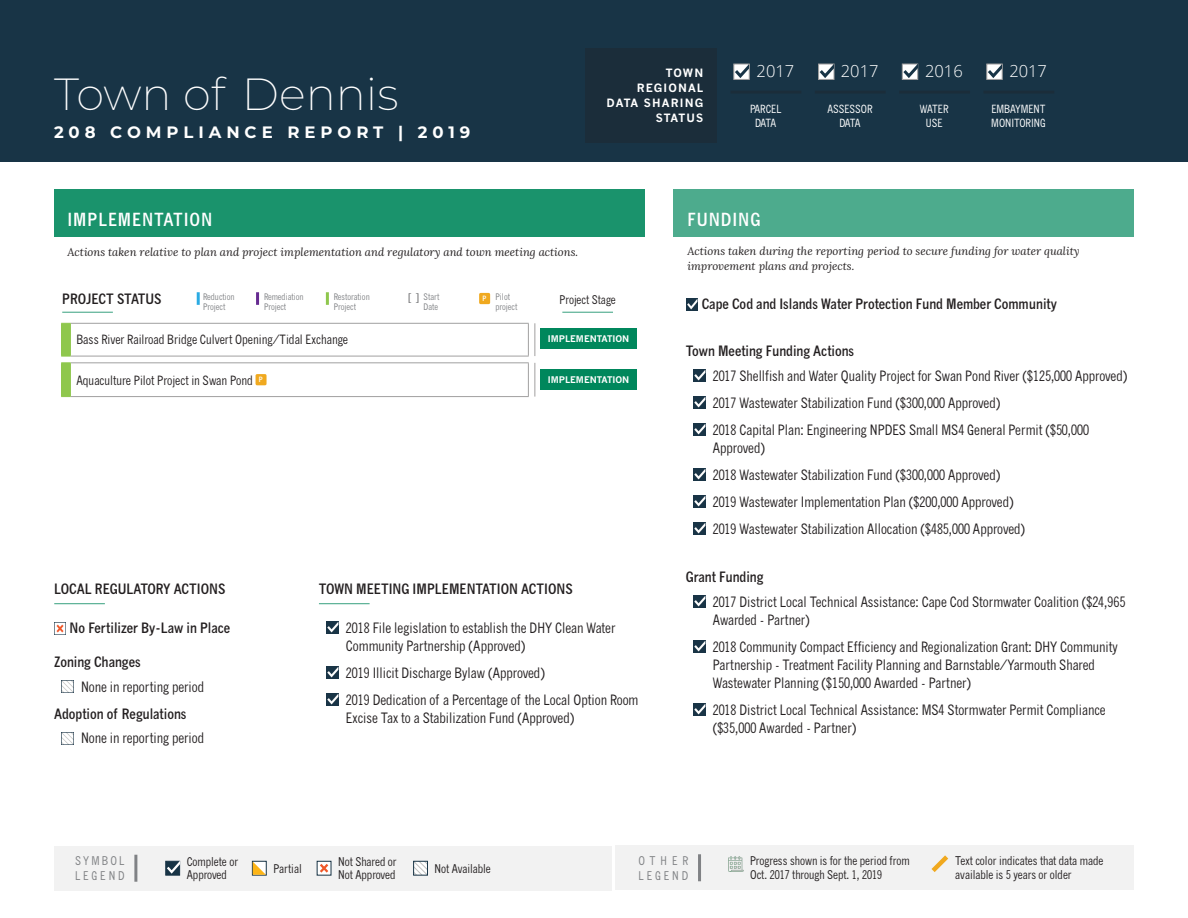
<style>
.page{position:relative;width:1188px;height:918px;background:#fff}
.page>*{position:absolute;margin:0;border:0;box-sizing:border-box;transform-origin:0 0}
.Title__Town_Name{font:200 45px "Montserrat";color:#fff}
.t1{font:700 condensed 18px "News Gothic MT Std";letter-spacing:.05em;color:#fff}
.t2{font:700 16.5px "Montserrat";letter-spacing:.3em;color:#fff}
.Data__Year{font:300 16.5px "Open Sans";color:#fff}
.t3{font:condensed 14.25px/18px "News Gothic MT Std";color:#231f20}
.Section_Body_List_H1{font:700 condensed 14.25px "News Gothic MT Std";color:#231f20}
.Section_Text_H1{font:700 condensed 14.25px "News Gothic MT Std";color:#231f20}
.Section_Text_H1_far{font:700 condensed 14.25px "News Gothic MT Std";color:#231f20}
.Imp_Project_title{font:condensed 12.75px "News Gothic MT Std";color:#231f20}
.Top_Row_Header_2{font:condensed 12px/13.5px "News Gothic MT Std";color:#231f20}
.t4{font:condensed 12px/15px "News Gothic MT Std";letter-spacing:.21em;color:#808285}
.t5{font:condensed 12px/15px "News Gothic MT Std";letter-spacing:.24em;color:#808285}
.t6{font:italic 11.25px/15px "Lora";color:#231f20}
.t7{font:condensed 11.25px/13.5px "News Gothic MT Std";color:#fff;text-align:center}
.t8{font:700 11.25px/15px "News Gothic MT Std";letter-spacing:.1em;color:#fff;text-align:right}
.t9{font:condensed 11.25px/13.5px "News Gothic MT Std";letter-spacing:-.025em;color:#fff;text-align:center}
.t10{font:condensed 10.5px "News Gothic MT Std";color:#57585a}
.t11{font:condensed 9px/10.1px "News Gothic MT Std";color:#808285}
.Imp_Project_Stage{font:700 9px "News Gothic MT Std";color:#fff}
.t12{font:700 condensed 7.2px "News Gothic MT Std";color:#fff}
</style>
<div class="page">
<div style="left:54px;top:846px;width:557px;height:44px;background:#f2f2f2"></div>
<div style="left:616px;top:846px;width:518px;height:44px;background:#f2f2f2"></div>
<svg style="left:252px;top:861px;width:15px;height:15px"></svg>
<svg style="left:165px;top:861px;width:15px;height:15px"></svg>
<svg style="left:316px;top:861px;width:16px;height:15px"></svg>
<svg style="left:413px;top:861px;width:15px;height:15px"></svg>
<hr style="left:134px;top:855px;width:3px;height:27px;background:#808285">
<hr style="left:698px;top:854px;width:3px;height:27px;background:#808285">
<img style="left:728px;top:856px;width:16px;height:16px">
<svg style="left:931px;top:855px;width:18px;height:17px"></svg>
<div style="left:0;top:0;width:1188px;height:162px;background:#183446"></div>
<svg style="left:694px;top:370px;width:12px;height:12px"></svg>
<svg style="left:694px;top:397px;width:12px;height:12px"></svg>
<svg style="left:694px;top:424px;width:12px;height:12px"></svg>
<svg style="left:694px;top:469px;width:12px;height:12px"></svg>
<svg style="left:694px;top:496px;width:12px;height:12px"></svg>
<svg style="left:694px;top:523px;width:12px;height:12px"></svg>
<svg style="left:694px;top:596px;width:12px;height:12px"></svg>
<svg style="left:694px;top:641px;width:12px;height:12px"></svg>
<svg style="left:694px;top:704px;width:12px;height:12px"></svg>
<svg style="left:327px;top:622px;width:12px;height:12px"></svg>
<svg style="left:327px;top:667px;width:12px;height:12px"></svg>
<svg style="left:327px;top:694px;width:12px;height:12px"></svg>
<div style="left:585px;top:48px;width:132px;height:94px;background:#1b2d3a"></div>
<hr style="left:730px;top:91px;width:71px;height:3px;background:#231f20">
<hr style="left:815px;top:91px;width:71px;height:3px;background:#231f20">
<hr style="left:899px;top:91px;width:71px;height:3px;background:#231f20">
<hr style="left:983px;top:91px;width:71px;height:3px;background:#231f20">
<svg style="left:901px;top:63px;width:18px;height:17px"></svg>
<svg style="left:818px;top:63px;width:17px;height:17px"></svg>
<svg style="left:733px;top:63px;width:17px;height:17px"></svg>
<hr style="left:54px;top:603px;width:51px;height:1px;background:#4dab8d">
<hr style="left:319px;top:603px;width:51px;height:1px;background:#4dab8d">
<div style="left:54px;top:189px;width:591px;height:48px;background:#1a936c"></div>
<div style="left:674px;top:189px;width:460px;height:48px;background:#4dab8d"></div>
<svg style="left:686px;top:299px;width:12px;height:11px"></svg>
<svg style="left:62px;top:681px;width:12px;height:11px"></svg>
<svg style="left:62px;top:732px;width:12px;height:12px"></svg>
<svg style="left:54px;top:622px;width:12px;height:12px"></svg>
<svg style="left:986px;top:63px;width:17px;height:17px"></svg>
<svg style="left:61px;top:322px;width:480px;height:75px"></svg>
<hr style="left:71px;top:356px;width:458px;height:1px;background:#a1a0a0">
<hr style="left:62px;top:312px;width:51px;height:1px;background:#4dab8d">
<hr style="left:562px;top:312px;width:51px;height:1px;background:#4dab8d">
<div style="left:256px;top:374px;width:11px;height:11px;background:#f0a91f;border-radius:2px"></div>
<div style="left:479px;top:293px;width:11px;height:11px;background:#f0a91f;border-radius:2px"></div>
<svg style="left:326px;top:292px;width:3px;height:13px"></svg>
<svg style="left:256px;top:292px;width:3px;height:13px"></svg>
<svg style="left:197px;top:292px;width:3px;height:13px"></svg>
<div style="left:541px;top:328px;width:96px;height:21px;background:#00875c"></div>
<div style="left:541px;top:369px;width:96px;height:21px;background:#00875c"></div>
<p class="Title__Town_Name" style="left:54px;top:64px;width:346px">Town of Dennis</p>
<p class="t2" style="left:54px;top:120px;width:418px">208 COMPLIANCE REPORT | 2019</p>
<p class="t1" style="left:68px;top:208px;width:146px">IMPLEMENTATION</p>
<p class="t6" style="left:68px;top:245px;width:512px">Actions taken relative to plan and project implementation and regulatory and town meeting actions.</p>
<p class="t8" style="left:606px;top:65px;width:98px">TOWN<br>REGIONAL<br>DATA SHARING<br>STATUS</p>
<p class="Data__Year" style="left:757px;top:60px;width:39px">2017</p>
<p class="Data__Year" style="left:841px;top:60px;width:39px">2017</p>
<p class="Data__Year" style="left:925px;top:60px;width:39px">2016</p>
<p class="Data__Year" style="left:1009px;top:60px;width:39px">2017</p>
<p class="t9" style="left:750px;top:102px;width:33px">PARCEL<br>DATA</p>
<p class="t7" style="left:827px;top:102px;width:47px">ASSESSOR<br>DATA</p>
<p class="t7" style="left:920px;top:102px;width:30px">WATER<br>USE</p>
<p class="t7" style="left:991px;top:102px;width:56px;text-align:left">EMBAYMENT<br>MONITORING</p>
<p class="t1" style="left:687px;top:208px;width:75px">FUNDING</p>
<p class="t6" style="left:687px;top:243px;width:394px">Actions taken during the reporting period to secure funding for water quality improvement plans and projects.</p>
<p class="t11" style="left:203px;top:291px;width:33px">Reduction<br>Project</p>
<p class="t11" style="left:496px;top:291px;width:23px">Pilot project</p>
<p class="t11" style="left:264px;top:291px;width:41px">Remediation<br>Project</p>
<p class="t11" style="left:424px;top:291px;width:18px">Start<br>Date</p>
<p class="t11" style="left:334px;top:291px;width:37px">Restoration</p>
<p class="t10" style="left:408px;top:291px;width:13px">[ ]</p>
<p class="t12" style="left:482px;top:294px;width:5px">P</p>
<p class="t11" style="left:334px;top:302px;width:24px">Project</p>
<p class="Section_Text_H1" style="left:62px;top:290px;width:101px">PROJECT STATUS</p>
<p class="Top_Row_Header_2" style="left:560px;top:293px;width:58px">Project Stage</p>
<p class="Imp_Project_title" style="left:76px;top:332px;width:273px">Bass River Railroad Bridge Culvert Opening/Tidal Exchange</p>
<p class="Imp_Project_title" style="left:76px;top:373px;width:178px">Aquaculture Pilot Project in Swan Pond</p>
<p class="t12" style="left:259px;top:375px;width:5px">P</p>
<p class="Imp_Project_Stage" style="left:548px;top:333px;width:83px">IMPLEMENTATION</p>
<p class="Imp_Project_Stage" style="left:548px;top:374px;width:83px">IMPLEMENTATION</p>
<p class="Section_Body_List_H1" style="left:54px;top:580px;width:173px">LOCAL REGULATORY ACTIONS</p>
<p class="Section_Body_List_H1" style="left:319px;top:580px;width:255px">TOWN MEETING IMPLEMENTATION ACTIONS</p>
<p class="Section_Body_List_H1" style="left:70px;top:619px;width:162px">No Fertilizer By-Law in Place</p>
<p class="Section_Text_H1_far" style="left:54px;top:653px;width:88px">Zoning Changes</p>
<p class="t3" style="left:68px;top:678px;width:138px">• None in reporting period</p>
<p class="Section_Text_H1_far" style="left:54px;top:705px;width:134px">Adoption of Regulations</p>
<p class="t3" style="left:68px;top:729px;width:138px">• None in reporting period</p>
<p class="t3" style="left:346px;top:619px;width:271px;text-indent:-14px">• 2018 File legislation to establish the DHY Clean Water<br>Community Partnership (Approved)</p>
<p class="t3" style="left:332px;top:664px;width:214px">• 2019 Illicit Discharge Bylaw (Approved)</p>
<p class="t3" style="left:346px;top:691px;width:294px;text-indent:-14px">• 2019 Dedication of a Percentage of the Local Option Room<br>Excise Tax to a Stabilization Fund (Approved)</p>
<p class="Section_Body_List_H1" style="left:702px;top:295px;width:357px">Cape Cod and Islands Water Protection Fund Member Community</p>
<p class="Section_Text_H1" style="left:686px;top:342px;width:170px">Town Meeting Funding Actions</p>
<p class="t3" style="left:699px;top:367px;width:430px">• 2017 Shellfish and Water Quality Project for Swan Pond River ($125,000 Approved)</p>
<p class="t3" style="left:699px;top:394px;width:303px">• 2017 Wastewater Stabilization Fund ($300,000 Approved)</p>
<p class="t3" style="left:713px;top:421px;width:378px;text-indent:-14px">• 2018 Capital Plan: Engineering NPDES Small MS4 General Permit ($50,000<br>Approved)</p>
<p class="t3" style="left:699px;top:466px;width:303px">• 2018 Wastewater Stabilization Fund ($300,000 Approved)</p>
<p class="t3" style="left:699px;top:493px;width:316px">• 2019 Wastewater Implementation Plan ($200,000 Approved)</p>
<p class="t3" style="left:699px;top:520px;width:327px">• 2019 Wastewater Stabilization Allocation ($485,000 Approved)</p>
<p class="Section_Text_H1" style="left:686px;top:568px;width:79px">Grant Funding</p>
<p class="t3" style="left:713px;top:593px;width:414px;text-indent:-14px">• 2017 District Local Technical Assistance: Cape Cod Stormwater Coalition ($24,965<br>Awarded - Partner)</p>
<p class="t3" style="left:713px;top:638px;width:407px;text-indent:-14px">• 2018 Community Compact Efficiency and Regionalization Grant: DHY Community<br>Partnership - Treatment Facility Planning and Barnstable/Yarmouth Shared<br>Wastewater Planning ($150,000 Awarded - Partner)</p>
<p class="t3" style="left:713px;top:701px;width:394px;text-indent:-14px">• 2018 District Local Technical Assistance: MS4 Stormwater Permit Compliance ($35,000 Awarded - Partner)</p>
<p class="t4" style="left:75px;top:853px;width:51px">SYMBOL<br>LEGEND</p>
<p class="t5" style="left:639px;top:853px;width:51px">OTHER<br>LEGEND</p>
<p class="Top_Row_Header_2" style="left:750px;top:854px;width:161px">Progress shown is for the period from<br>Oct. 2017 through Sept. 1, 2019</p>
<p class="Top_Row_Header_2" style="left:955px;top:854px;width:149px">Text color indicates that data made available is 5 years or older</p>
<p class="Top_Row_Header_2" style="left:187px;top:855px;width:53px">Complete or<br>Approved</p>
<p class="Top_Row_Header_2" style="left:273px;top:862px;width:30px">Partial</p>
<p class="Top_Row_Header_2" style="left:338px;top:855px;width:60px">Not Shared or<br>Not Approved</p>
<p class="Top_Row_Header_2" style="left:435px;top:862px;width:58px">Not Available</p>
</div>
